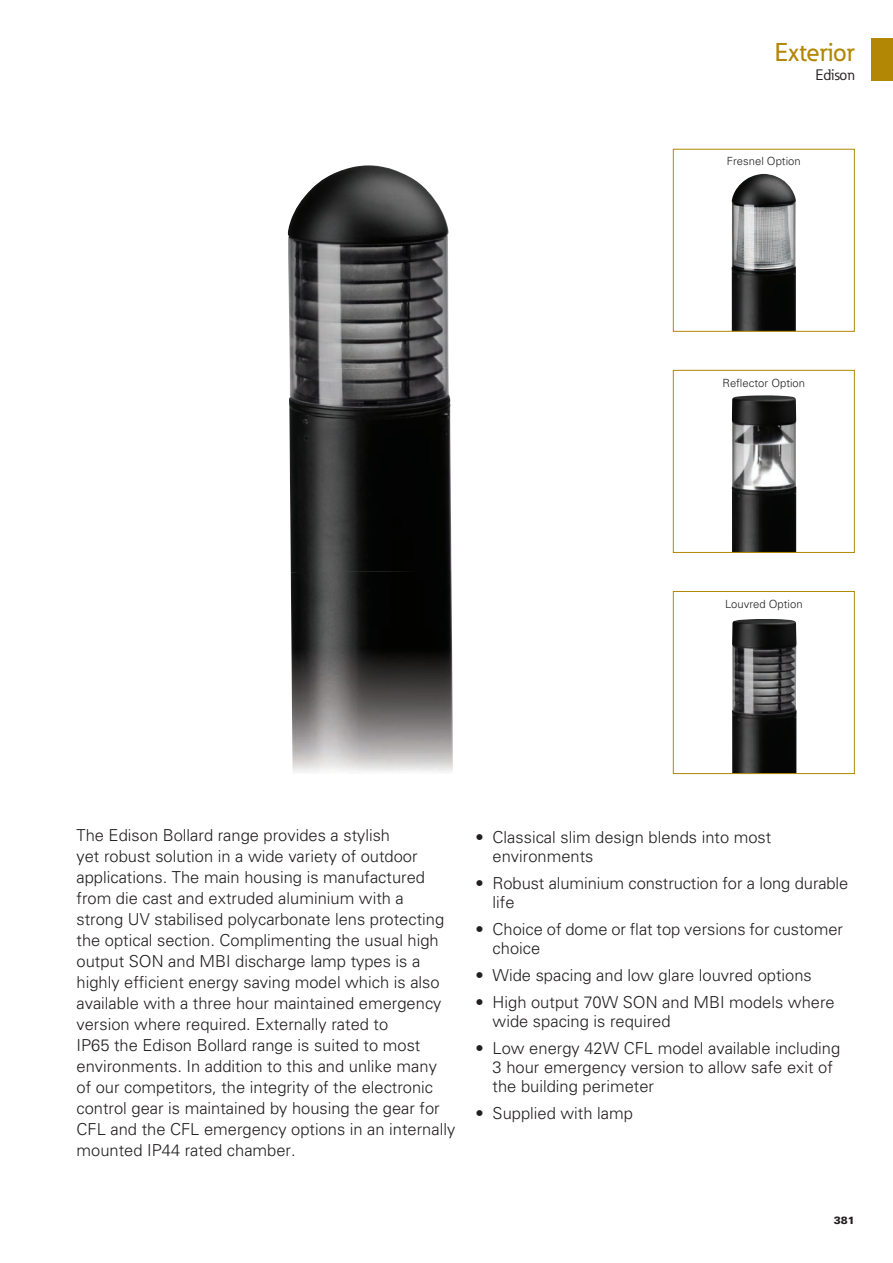
<style>
.page{position:relative;width:893px;height:1263px;background:#fff}
.page>*{position:absolute;margin:0;border:0;box-sizing:border-box;transform-origin:0 0}
.t1{font:500 25.5px "Eaton";color:#b28705}
.t2{font:300 16.5px/21px "Univers LT Std";color:#231f20}
.t3{font:15px "Eaton";color:#231f20}
.t4{font:300 11.25px "Univers LT Std";color:#231f20}
.t5{font:900 10.5px "Univers LT Std";color:#231f20}
</style>
<div class="page">
<div style="left:872px;top:38px;width:21px;height:43px;background:#b28705"></div>
<img style="left:288px;top:165px;width:161px;height:202px">
<img style="left:289px;top:367px;width:162px;height:205px">
<img style="left:291px;top:571px;width:162px;height:201px">
<img style="left:732px;top:174px;width:64px;height:156px">
<div style="left:673px;top:149px;width:182px;height:183px;border:1px solid #b28705"></div>
<img style="left:732px;top:395px;width:64px;height:156px">
<div style="left:673px;top:370px;width:182px;height:183px;border:1px solid #b28705"></div>
<img style="left:732px;top:619px;width:65px;height:153px">
<div style="left:673px;top:591px;width:182px;height:183px;border:1px solid #b28705"></div>
<h1 class="t1" style="left:775px;top:36px;width:82px">Exterior</h1>
<p class="t3" style="left:816px;top:66px;width:41px">Edison</p>
<p class="t4" style="left:727px;top:155px;width:75px">Fresnel Option</p>
<p class="t4" style="left:722px;top:376px;width:84px">Reflector Option</p>
<p class="t4" style="left:725px;top:597px;width:79px">Louvred Option</p>
<p class="t2" style="left:77px;top:825px;width:380px">The Edison Bollard range provides a stylish<br>yet robust solution in a wide variety of outdoor applications. The main housing is manufactured from die cast and extruded aluminium with a<br>strong UV stabilised polycarbonate lens protecting the optical section. Complimenting the usual high output SON and MBI discharge lamp types is a highly efficient energy saving model which is also available with a three hour maintained emergency version where required. Externally rated to<br>IP65 the Edison Bollard range is suited to most environments. In addition to this and unlike many of our competitors, the integrity of the electronic control gear is maintained by housing the gear for CFL and the CFL emergency options in an internally mounted IP44 rated chamber.</p>
<p class="t2" style="left:493px;top:827px;width:280px;line-height:18.8px;text-indent:-17px">• Classical slim design blends into most environments</p>
<p class="t2" style="left:493px;top:873px;width:357px;line-height:18.8px;text-indent:-17px">• Robust aluminium construction for a long durable life</p>
<p class="t2" style="left:493px;top:919px;width:352px;line-height:18.8px;text-indent:-17px">• Choice of dome or flat top versions for customer choice</p>
<p class="t2" style="left:476px;top:964px;width:338px">• Wide spacing and low glare louvred options</p>
<p class="t2" style="left:493px;top:993px;width:344px;line-height:18.8px;text-indent:-17px">• High output 70W SON and MBI models where wide spacing is required</p>
<p class="t2" style="left:493px;top:1039px;width:349px;line-height:18.8px;text-indent:-17px">• Low energy 42W CFL model available including<br>3 hour emergency version to allow safe exit of the building perimeter</p>
<p class="t2" style="left:476px;top:1102px;width:159px">• Supplied with lamp</p>
<p class="t5" style="left:834px;top:1213px;width:23px">381</p>
</div>
